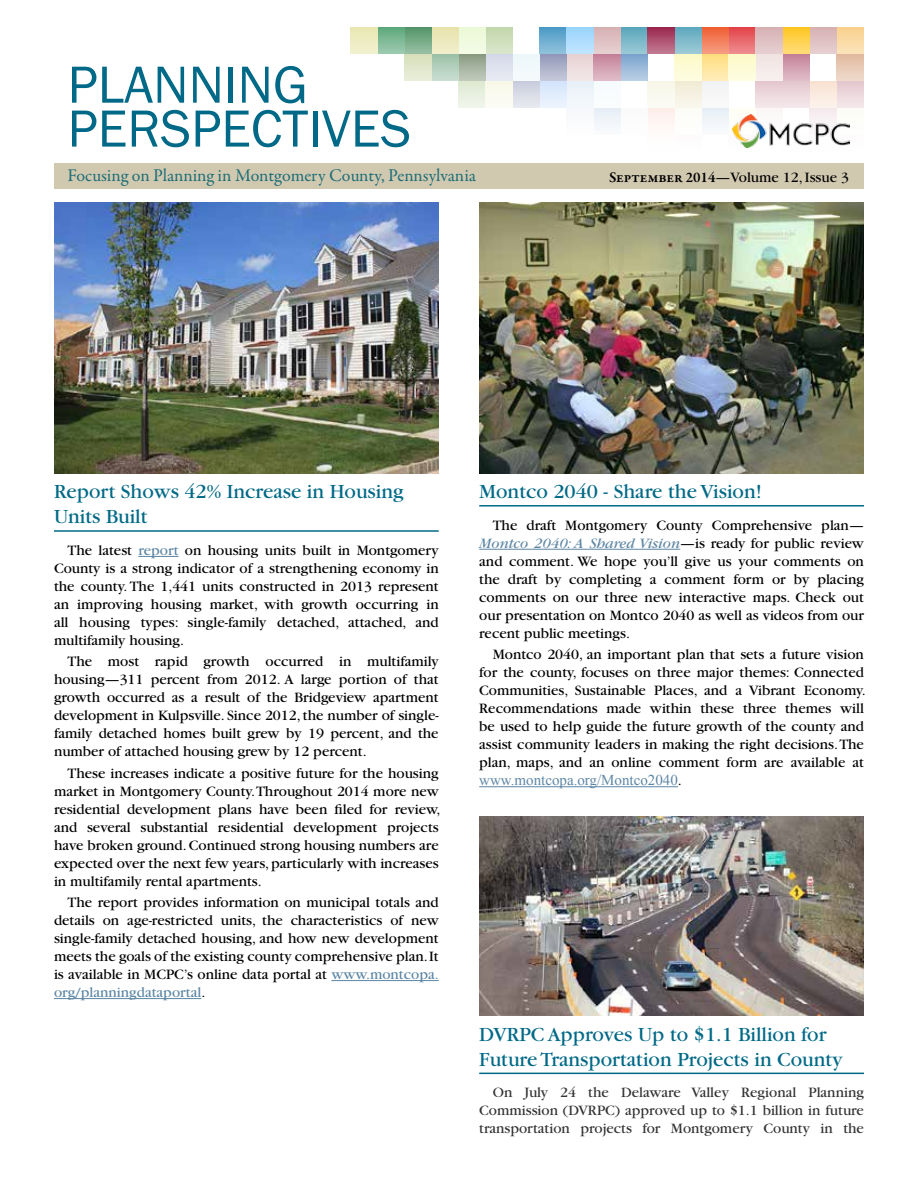
<style>
.page{position:relative;width:918px;height:1188px;background:#fff}
.page>*{position:absolute;margin:0;border:0;box-sizing:border-box;transform-origin:0 0}
.t1{font:54px/44px "Franklin Gothic";color:#006987}
.t2{font:21px/25.2px "Garamond";color:#006987}
.t3{font:18px "Garamond Premr Pro";letter-spacing:-.005em;color:#1b6d76}
.t4{font:15px/18px "Garamond";color:#000;text-align:justify}
.t5{font:15px/18px "Garamond";color:#333;text-align:justify}
.t6{font:15px "Times New Roman";color:#5d86a4}
.s1{font-family:"Garamond Premr Pro";font-weight:600}
.s2{color:#5d86a4}
.s3{font-style:italic;color:#5d86a4}
.s4{font-family:"Garamond";color:#000}
</style>
<div class="page">
<div style="left:54px;top:162px;width:810px;height:27px;background:#d1c8b0"></div>
<svg style="left:54px;top:27px;width:810px;height:136px"></svg>
<img style="left:732px;top:114px;width:118px;height:34px">
<hr style="left:54px;top:530px;width:385px;height:2px;background:#006987">
<hr style="left:138px;top:556px;width:41px;height:1px;background:#5d86a4">
<hr style="left:331px;top:980px;width:108px;height:1px;background:#5d86a4">
<hr style="left:54px;top:998px;width:147px;height:1px;background:#5d86a4">
<img style="left:54px;top:202px;width:385px;height:271px">
<hr style="left:479px;top:505px;width:385px;height:2px;background:#006987">
<hr style="left:479px;top:549px;width:201px;height:1px;background:#5d86a4">
<hr style="left:479px;top:786px;width:199px;height:1px;background:#5d86a4">
<hr style="left:479px;top:1073px;width:385px;height:1px;background:#006987">
<img style="left:479px;top:202px;width:385px;height:271px">
<img style="left:479px;top:816px;width:385px;height:199px">
<h1 class="t1" style="left:68px;top:64px;width:345px">PLANNING<br>PERSPECTIVES</h1>
<p class="t3" style="left:68px;top:165px;width:410px">Focusing on Planning in Montgomery County, Pennsylvania</p>
<p class="t4" style="left:609px;top:168px;width:241px"><span class="s1">September 2014</span>—Volume 12, Issue 3</p>
<h2 class="t2" style="left:54px;top:479px;width:351px">Report Shows 42% Increase in Housing<br>Units Built</h2>
<p class="t4" style="left:54px;top:541px;width:386px;text-indent:14px">The latest <span class="s2">report</span> on housing units built in Montgomery County is a strong indicator of a strengthening economy in the county. The 1,441 units constructed in 2013 represent an improving housing market, with growth occurring in all housing types: single-family detached, attached, and multifamily housing.</p>
<p class="t4" style="left:54px;top:653px;width:386px;text-indent:14px">The most rapid growth occurred in multifamily housing—311 percent from 2012. A large portion of that growth occurred as a result of the Bridgeview apartment development in Kulpsville. Since 2012, the number of single&shy;family detached homes built grew by 19 percent, and the number of attached housing grew by 12 percent.</p>
<p class="t4" style="left:54px;top:764px;width:388px;text-align:left;text-indent:14px">These increases indicate a positive future for the housing market in Montgomery County.Throughout 2014 more new residential development plans have been filed for review, and several substantial residential development projects have broken ground. Continued strong housing numbers are expected over the next few years, particularly with increases in multifamily rental apartments.</p>
<p class="t4" style="left:54px;top:894px;width:386px;text-indent:14px">The report provides information on municipal totals and details on age-restricted units, the characteristics of new single-family detached housing, and how new development meets the goals of the existing county comprehensive plan. It is available in MCPC’s online data portal at <span class="s2">www.montcopa. org/planningdataportal</span>.</p>
<h2 class="t2" style="left:479px;top:479px;width:284px">Montco 2040 - Share the Vision!</h2>
<p class="t4" style="left:479px;top:516px;width:386px;text-indent:14px">The draft Montgomery County Comprehensive plan— <span class="s3">Montco 2040: A Shared Vision</span>—is ready for public review and comment. We hope you’ll give us your comments on the draft by completing a comment form or by placing comments on our three new interactive maps. Check out our presentation on Montco 2040 as well as videos from our recent public meetings.</p>
<p class="t4" style="left:479px;top:646px;width:388px;text-align:left;text-indent:14px">Montco 2040, an important plan that sets a future vision for the county, focuses on three major themes: Connected Communities, Sustainable Places, and a Vibrant Economy.<br>Recommendations made within these three themes will be used to help guide the future growth of the county and assist community leaders in making the right decisions. The plan, maps, and an online comment form are available at</p>
<p class="t6" style="left:479px;top:770px;width:204px">www.montcopa.org/Montco2040<span class="s4">.</span></p>
<h2 class="t2" style="left:479px;top:1022px;width:365px">DVRPC Approves Up to $1.1 Billion for<br>Future Transportation Projects in County</h2>
<p class="t5" style="left:479px;top:1084px;width:386px;text-indent:14px">On July 24 the Delaware Valley Regional Planning Commission (DVRPC) approved up to $1.1 billion in future transportation projects for Montgomery County in the</p>
</div>
